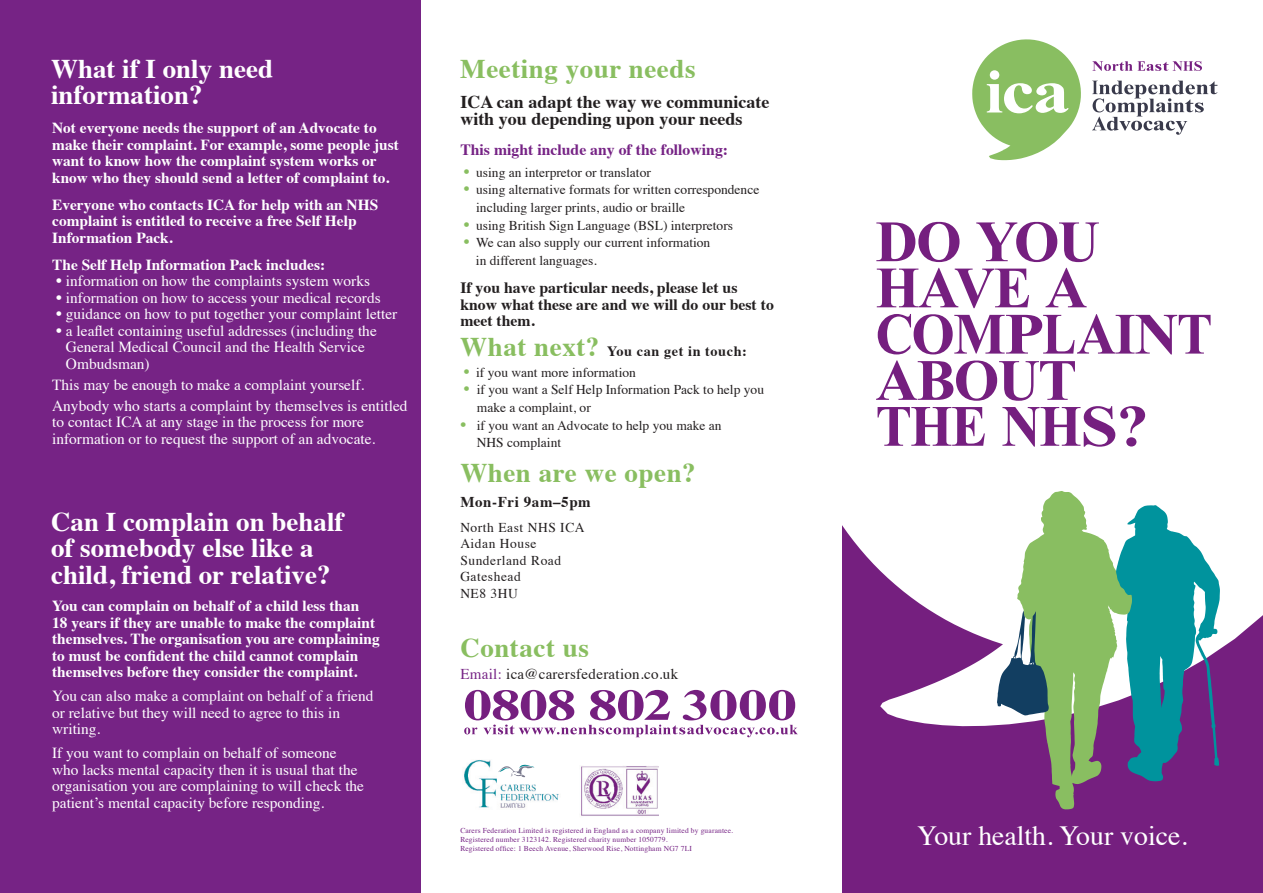
<style>
.page{position:relative;width:1263px;height:893px;background:#fff}
.page>*{position:absolute;margin:0;border:0;box-sizing:border-box;transform-origin:0 0}
.t1{font:27.75px "Times";color:#fff}
.t2{font:700 27px/26.4px "Times";color:#fff}
.t3{font:700 27px "Times";letter-spacing:.02em;color:#89be60}
.t4{font:700 18px/16.5px "Times";color:#231f20}
.t5{font:700 15.75px/16.5px "Times";color:#231f20}
.t6{font:700 15.75px "Times";color:#762385}
.t7{font:15.3px/16.5px "Times";color:#fff}
.t8{font:700 15.3px/16.5px "Times";color:#fff}
.t9{font:15px "Times";letter-spacing:.02em;color:#231f20}
.t10{font:700 15px "Times";letter-spacing:.04em;color:#231f20}
.t11{font:700 14.25px "Times";letter-spacing:.04em;color:#231f20}
.t12{font:13.5px/17.7px "Times";color:#231f20}
.t13{font:13.5px/16.5px "Times";letter-spacing:.04em;color:#231f20}
.t14{font:7.5px/9px "Times";letter-spacing:.02em;color:#762385}
.s1{font-size:16.5px;color:#89be60}
.s2{font-size:16.5px}
.s3{font-size:27px;color:#89be60}
.s4{color:#762385}
</style>
<div class="page">
<div style="left:842px;top:0;width:421px;height:893px;background:#751f7f"></div>
<svg style="left:842px;top:0;width:421px;height:726px;fill:#fff"></svg>
<svg style="left:997px;top:491px;width:223px;height:318px"></svg>
<img style="left:464px;top:760px;width:95px;height:48px">
<svg style="left:498px;top:765px;width:36px;height:12px"></svg>
<svg style="left:972px;top:39px;width:109px;height:121px"></svg>
<svg style="left:1092px;top:61px;width:110px;height:10px"></svg>
<svg style="left:1092px;top:81px;width:125px;height:54px"></svg>
<svg style="left:464px;top:690px;width:334px;height:47px"></svg>
<img style="left:581px;top:766px;width:78px;height:50px">
<svg style="left:876px;top:222px;width:83px;height:40px"></svg>
<svg style="left:976px;top:222px;width:123px;height:40px"></svg>
<svg style="left:877px;top:268px;width:152px;height:40px"></svg>
<svg style="left:1045px;top:268px;width:42px;height:39px"></svg>
<svg style="left:878px;top:314px;width:332px;height:40px"></svg>
<svg style="left:876px;top:360px;width:269px;height:87px"></svg>
<div style="left:0;top:0;width:420px;height:893px;background:#762385"></div>
<h2 class="t2" style="left:51px;top:52px;width:224px">What if I only need information?</h2>
<h2 class="t3" style="left:460px;top:43px;width:237px">Meeting your needs</h2>
<p class="t4" style="left:460px;top:92px;width:310px">ICA can adapt the way we communicate with you depending upon your needs</p>
<p class="t6" style="left:460px;top:134px;width:269px">This might include any of the following:</p>
<p class="t12" style="left:464px;top:162px;width:189px"><span class="s1">•</span> using an interpretor or translator</p>
<p class="t12" style="left:476px;top:180px;width:285px;text-indent:-13px"><span class="s1">•</span> using alternative formats for written correspondence including larger prints, audio or braille</p>
<p class="t12" style="left:464px;top:215px;width:271px"><span class="s1">•</span> using British Sign Language (BSL) interpretors</p>
<p class="t12" style="left:476px;top:233px;width:236px;text-indent:-12px"><span class="s1">•</span> We can also supply our current information in different languages.</p>
<p class="t5" style="left:460px;top:278px;width:315px">If you have particular needs, please let us know what these are and we will do our best to meet them.</p>
<p class="t8" style="left:52px;top:118px;width:348px">Not everyone needs the support of an Advocate to make their complaint. For example, some people just want to know how the complaint system works or know who they should send a letter of complaint to.</p>
<p class="t8" style="left:52px;top:195px;width:328px">Everyone who contacts ICA for help with an NHS complaint is entitled to receive a free Self Help<br>Information Pack.</p>
<p class="t8" style="left:52px;top:255px;width:274px">The Self Help Information Pack includes:</p>
<p class="t7" style="left:56px;top:271px;width:315px"><span class="s2">•</span> information on how the complaints system works</p>
<p class="t7" style="left:56px;top:288px;width:326px"><span class="s2">•</span> information on how to access your medical records</p>
<p class="t7" style="left:56px;top:304px;width:342px"><span class="s2">•</span> guidance on how to put together your complaint letter</p>
<p class="t7" style="left:66px;top:321px;width:312px;text-indent:-10px"><span class="s2">•</span> a leaflet containing useful addresses (including the<br>General Medical Council and the Health Service<br>Ombudsman)</p>
<p class="t7" style="left:52px;top:373px;width:357px;line-height:21px">This may be enough to make a complaint yourself.<br>Anybody who starts a complaint by themselves is entitled</p>
<p class="t7" style="left:52px;top:412px;width:325px">to contact ICA at any stage in the process for more information or to request the support of an advocate.</p>
<p class="t11" style="left:460px;top:338px;width:288px"><span class="s3">What next?</span> You can get in touch:</p>
<p class="t12" style="left:464px;top:362px;width:174px"><span class="s1">•</span> if you want more information</p>
<p class="t12" style="left:477px;top:380px;width:289px;text-indent:-13px"><span class="s1">•</span> if you want a Self Help Information Pack to help you make a complaint, or</p>
<p class="t12" style="left:477px;top:415px;width:246px;text-indent:-16px"><span class="s1">•</span> if you want an Advocate to help you make an<br>NHS complaint</p>
<h2 class="t2" style="left:51px;top:506px;width:294px">Can I complain on behalf of somebody else like a child, friend or relative?</h2>
<p class="t8" style="left:52px;top:596px;width:329px">You can complain on behalf of a child less than<br>18 years if they are unable to make the complaint themselves. The organisation you are complaining to must be confident the child cannot complain themselves before they consider the complaint.</p>
<p class="t7" style="left:52px;top:687px;width:323px">You can also make a complaint on behalf of a friend or relative but they will need to agree to this in writing.</p>
<p class="t7" style="left:52px;top:744px;width:313px">If you want to complain on behalf of someone who lacks mental capacity then it is usual that the organisation you are complaining to will check the patient’s mental capacity before responding.</p>
<h2 class="t3" style="left:460px;top:447px;width:237px">When are we open?</h2>
<p class="t10" style="left:460px;top:487px;width:132px">Mon-Fri 9am–5pm</p>
<p class="t13" style="left:460px;top:518px;width:126px">North East NHS ICA<br>Aidan House<br>Sunderland Road<br>Gateshead<br>NE8 3HU</p>
<h2 class="t3" style="left:460px;top:622px;width:130px">Contact us</h2>
<p class="t9" style="left:460px;top:660px;width:219px"><span class="s4">Email:</span> ica@carersfederation.co.uk</p>
<p class="t14" style="left:460px;top:826px;width:274px">Carers Federation Limited is registered in England as a company limited by guarantee.<br>Registered number 3123142. Registered charity number 1050779.<br>Registered office: 1 Beech Avenue, Sherwood Rise, Nottingham NG7 7LI</p>
<h1 class="t1" style="left:917px;top:810px;width:272px">Your health. Your voice.</h1>
</div>
